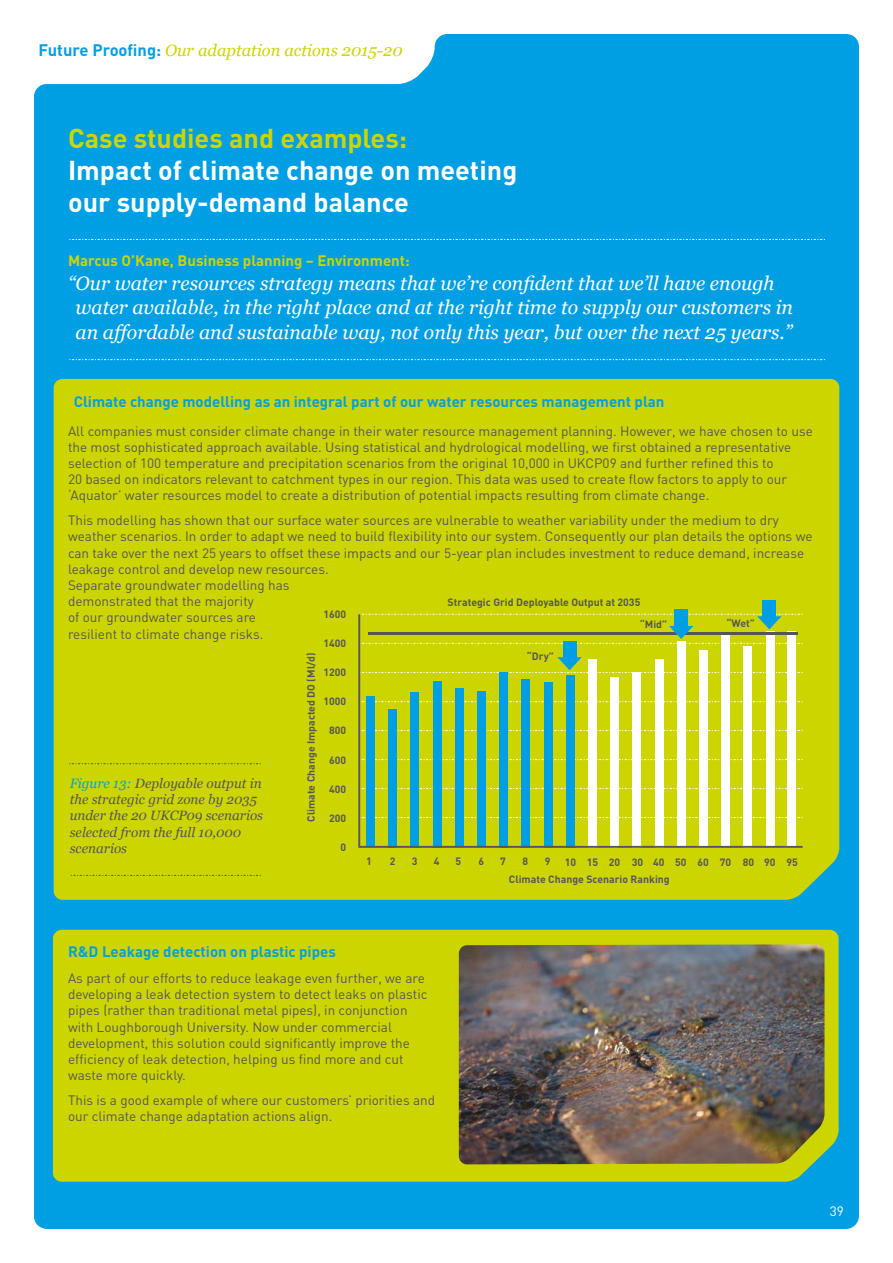
<style>
.page{position:relative;width:893px;height:1263px;background:#fff}
.page>*{position:absolute;margin:0;border:0;box-sizing:border-box;transform-origin:0 0}
.t1{font:700 27px/32.4px "DIN";color:#fff}
.t2{font:700 27px "DIN";color:#cdd500}
.t3{font:italic 19.5px/24.3px "Georgia";color:#fff}
.t4{font:italic 16.5px "Georgia";color:#cdd500}
.t5{font:700 15px "DIN";color:#009fe3}
.t6{font:700 15px "DIN";color:#cdd500}
.t7{font:13.5px/16.2px "DIN";color:#56565a}
.t8{font:italic 13.5px/16.2px "Georgia";color:#56565a}
.t9{font:13.5px "DIN";color:#fff}
.t10{font:700 10.5px "DIN";color:#56565a}
.s1{font-family:"DIN";font-weight:700;font-style:normal;color:#009fe3}
.s2{color:#009fe3}
</style>
<div class="page">
<div style="left:34px;top:34px;width:825px;height:1195px;background:#009fe3"></div>
<svg style="left:68px;top:239px;width:756px;height:1px"></svg>
<svg style="left:68px;top:359px;width:756px;height:1px"></svg>
<div style="left:54px;top:379px;width:785px;height:521px;background:#cdd500"></div>
<svg style="left:68px;top:763px;width:192px;height:1px"></svg>
<svg style="left:70px;top:875px;width:190px;height:1px"></svg>
<div style="left:53px;top:930px;width:786px;height:252px;background:#cdd500"></div>
<img style="left:459px;top:944px;width:365px;height:220px">
<div style="left:674px;top:610px;width:14px;height:18px;background:#009fe3"></div>
<div style="left:762px;top:600px;width:14px;height:18px;background:#009fe3"></div>
<svg style="left:357px;top:612px;width:447px;height:237px"></svg>
<p class="t4" style="left:39px;top:39px;width:365px"><span class="s1">Future Proofing:</span> Our adaptation actions 2015-20</p>
<h1 class="t2" style="left:68px;top:120px;width:341px">Case studies and examples:</h1>
<h1 class="t1" style="left:68px;top:153px;width:451px">Impact of climate change on meeting our supply-demand balance</h1>
<p class="t6" style="left:68px;top:250px;width:343px">Marcus O’Kane, Business planning – Environment:</p>
<p class="t3" style="left:76px;top:270px;width:719px;text-indent:-8px">“Our water resources strategy means that we’re confident that we’ll have enough water available, in the right place and at the right time to supply our customers in an affordable and sustainable way, not only this year, but over the next 25 years.”</p>
<p class="t5" style="left:74px;top:392px;width:592px">Climate change modelling as an integral part of our water resources management plan</p>
<p class="t7" style="left:68px;top:422px;width:746px">All companies must consider climate change in their water resource management planning. However, we have chosen to use the most sophisticated approach available. Using statistical and hydrological modelling, we first obtained a representative selection of 100 temperature and precipitation scenarios from the original 10,000 in UKCP09 and further refined this to<br>20 based on indicators relevant to catchment types in our region. This data was used to create flow factors to apply to our ‘Aquator’ water resources model to create a distribution of potential impacts resulting from climate change.</p>
<p class="t7" style="left:68px;top:512px;width:746px">This modelling has shown that our surface water sources are vulnerable to weather variability under the medium to dry weather scenarios. In order to adapt we need to build flexibility into our system. Consequently our plan details the options we can take over the next 25 years to offset these impacts and our 5-year plan includes investment to reduce demand, increase leakage control and develop new resources.<br>Separate groundwater modelling has<br>demonstrated that the majority<br>of our groundwater sources are<br>resilient to climate change risks.</p>
<p class="t10" style="left:448px;top:595px;width:194px">Strategic Grid Deployable Output at 2035</p>
<p class="t10" style="left:323px;top:607px;width:24px">1600</p>
<p class="t10" style="left:640px;top:618px;width:29px">“Mid”</p>
<p class="t10" style="left:726px;top:616px;width:30px">“Wet”</p>
<p class="t10" style="left:323px;top:637px;width:24px">1400</p>
<p class="t8" style="left:70px;top:775px;width:195px"><span class="s2">Figure 13:</span> Deployable output in the strategic grid zone by 2035 under the 20 UKCP09 scenarios selected from the full 10,000 scenarios</p>
<p class="t10" style="left:304px;top:822px;width:171px;rotate:-90deg">Climate Change Impacted DO (Ml/d)</p>
<p class="t10" style="left:323px;top:666px;width:24px">1200</p>
<p class="t10" style="left:323px;top:695px;width:24px">1000</p>
<p class="t10" style="left:329px;top:723px;width:19px">800</p>
<p class="t10" style="left:329px;top:753px;width:19px">600</p>
<p class="t10" style="left:329px;top:782px;width:19px">400</p>
<p class="t10" style="left:329px;top:811px;width:19px">200</p>
<p class="t10" style="left:341px;top:840px;width:7px">0</p>
<p class="t10" style="left:527px;top:649px;width:28px">“Dry”</p>
<p class="t10" style="left:366px;top:855px;width:7px">1</p>
<p class="t10" style="left:390px;top:855px;width:7px">2</p>
<p class="t10" style="left:412px;top:855px;width:7px">3</p>
<p class="t10" style="left:434px;top:855px;width:7px">4</p>
<p class="t10" style="left:456px;top:855px;width:7px">5</p>
<p class="t10" style="left:478px;top:855px;width:7px">6</p>
<p class="t10" style="left:500px;top:855px;width:7px">7</p>
<p class="t10" style="left:522px;top:855px;width:7px">8</p>
<p class="t10" style="left:545px;top:855px;width:7px">9</p>
<p class="t10" style="left:565px;top:855px;width:235px">10 15 20 30 40 50 60 70 80 90 95</p>
<p class="t10" style="left:509px;top:872px;width:162px">Climate Change Scenario Ranking</p>
<p class="t5" style="left:68px;top:941px;width:269px">R&amp;D Leakage detection on plastic pipes</p>
<p class="t7" style="left:68px;top:970px;width:361px">As part of our efforts to reduce leakage even further, we are developing a leak detection system to detect leaks on plastic pipes (rather than traditional metal pipes), in conjunction with Loughborough University. Now under commercial development, this solution could significantly improve the efficiency of leak detection, helping us find more and cut waste more quickly.</p>
<p class="t7" style="left:68px;top:1092px;width:369px">This is a good example of where our customers’ priorities and our climate change adaptation actions align.</p>
<p class="t9" style="left:830px;top:1203px;width:16px">39</p>
</div>
